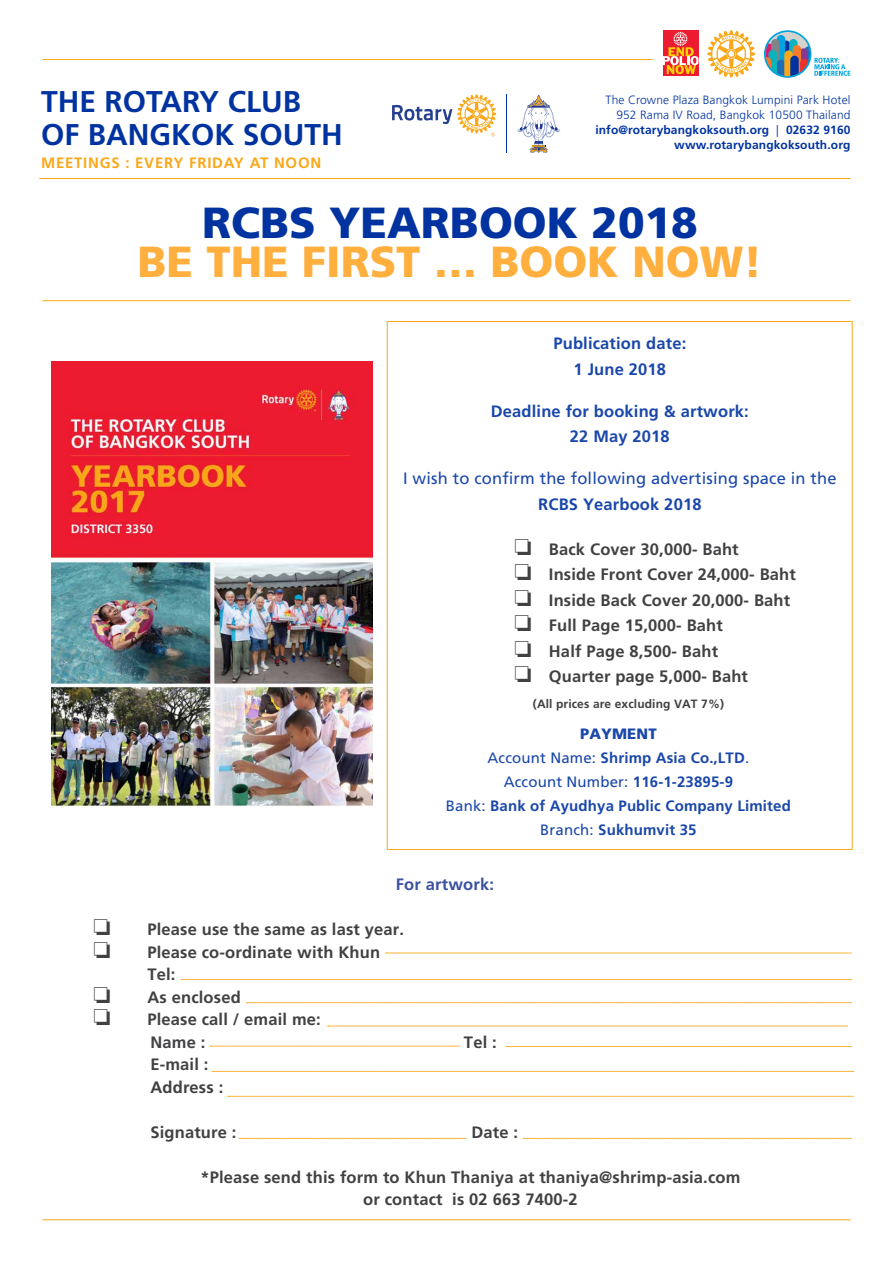
<style>
.page{position:relative;width:893px;height:1263px;background:#fff}
.page>*{position:absolute;margin:0;border:0;box-sizing:border-box;transform-origin:0 0}
.t1{font:900 43.5px "Frutiger LT Std";color:#ffaf3e}
.t2{font:900 43.5px "Frutiger LT Std";color:#0033a0}
.t3{font:700 30px/33px "Frutiger LT Std";color:#0033a0}
.t4{font:700 16.5px/25.5px "Frutiger LT Std";letter-spacing:.01em;color:#414042}
.t5{font:700 16.5px/25.5px "Frutiger LT Std";letter-spacing:.01em;color:#1a47aa;text-align:center}
.t6{font:16.5px "Frutiger LT Std";letter-spacing:.01em;color:#1a47aa}
.t7{font:700 16.5px "Frutiger LT Std";letter-spacing:.01em;color:#39519f}
.t8{font:700 15px/24px "Frutiger LT Std";letter-spacing:.01em;color:#1a47aa;text-align:center}
.t9{font:700 15px "Frutiger LT Std";letter-spacing:.05em;color:#faa819}
.t10{font:300 12px/15px "Frutiger LT Std";letter-spacing:.01em;color:#0033a0;text-align:right}
.t11{font:700 12px "Frutiger LT Std";letter-spacing:.01em;color:#414042}
.s1{font-weight:700}
.s2{font-weight:900}
.s3{font-weight:400}
</style>
<div class="page">
<hr style="left:43px;top:59px;width:610px;height:1px;background:#faa819">
<svg style="left:707px;top:30px;width:48px;height:48px"></svg>
<div style="left:662px;top:30px;width:36px;height:46px;background:#ed1b2f"></div>
<svg style="left:662px;top:32px;width:36px;height:42px"></svg>
<svg style="left:764px;top:30px;width:86px;height:48px"></svg>
<hr style="left:39px;top:178px;width:812px;height:1px;background:#faa819">
<svg style="left:517px;top:95px;width:43px;height:58px"></svg>
<hr style="left:506px;top:94px;width:1px;height:59px;background:#0033a0">
<svg style="left:392px;top:94px;width:104px;height:42px"></svg>
<svg style="left:386px;top:953px;width:465px;height:1px"></svg>
<svg style="left:181px;top:979px;width:670px;height:1px"></svg>
<svg style="left:247px;top:1002px;width:604px;height:1px"></svg>
<svg style="left:328px;top:1026px;width:519px;height:1px"></svg>
<svg style="left:212px;top:1071px;width:642px;height:1px"></svg>
<svg style="left:228px;top:1096px;width:626px;height:1px"></svg>
<svg style="left:523px;top:1138px;width:328px;height:1px"></svg>
<svg style="left:239px;top:1138px;width:227px;height:1px"></svg>
<svg style="left:506px;top:1046px;width:345px;height:1px"></svg>
<svg style="left:210px;top:1046px;width:249px;height:1px"></svg>
<hr style="left:43px;top:300px;width:807px;height:1px;background:#faa819">
<hr style="left:43px;top:1219px;width:808px;height:1px;background:#faa819">
<img style="left:52px;top:361px;width:320px;height:445px">
<h2 class="t3" style="left:41px;top:86px;width:303px">THE ROTARY CLUB<br>OF BANGKOK SOUTH</h2>
<p class="t10" style="left:595px;top:92px;width:257px">The Crowne Plaza Bangkok Lumpini Park Hotel 952 Rama IV Road, Bangkok 10500 Thailand <span class="s1">info@rotarybangkoksouth.org</span> | <span class="s1">02632 9160 www.rotarybangkoksouth.org</span></p>
<p class="t9" style="left:41px;top:154px;width:282px">MEETINGS : EVERY FRIDAY AT NOON</p>
<h1 class="t2" style="left:202px;top:196px;width:497px">RCBS YEARBOOK 2018</h1>
<h1 class="t1" style="left:138px;top:235px;width:626px">BE THE FIRST … BOOK NOW!</h1>
<p class="t5" style="left:553px;top:331px;width:134px">Publication date:<br>1 June 2018</p>
<p class="t5" style="left:491px;top:398px;width:260px">Deadline for booking &amp; artwork:<br>22 May 2018</p>
<p class="t6" style="left:403px;top:469px;width:435px">I wish to confirm the following advertising space in the</p>
<p class="t5" style="left:538px;top:491px;width:165px">RCBS Yearbook 2018</p>
<p class="t4" style="left:514px;top:536px;width:283px">❏ Back Cover 30,000- Baht<br>❏ Inside Front Cover 24,000- Baht ❏ Inside Back Cover 20,000- Baht ❏ Full Page 15,000- Baht<br>❏ Half Page 8,500- Baht<br>❏ Quarter page 5,000- Baht</p>
<p class="t11" style="left:533px;top:696px;width:193px">(All prices are excluding VAT 7%)</p>
<p class="t8" style="left:446px;top:722px;width:346px"><span class="s2">PAYMENT<br></span><span class="s3">Account Name:</span> Shrimp Asia Co.,LTD<span class="s3">.<br>Account Number:</span> 116-1-23895-9<br><span class="s3">Bank:</span> Bank of Ayudhya Public Company Limited<br><span class="s3">Branch:</span> Sukhumvit 35</p>
<p class="t7" style="left:396px;top:875px;width:100px">For artwork:</p>
<p class="t4" style="left:147px;top:917px;width:258px">Please use the same as last year.</p>
<p class="t4" style="left:147px;top:941px;width:234px;line-height:22.5px">Please co-ordinate with Khun<br>Tel:</p>
<p class="t4" style="left:147px;top:984px;width:95px">As enclosed</p>
<p class="t4" style="left:147px;top:1008px;width:175px;line-height:22.5px">Please call / email me:<br>Name :</p>
<p class="t4" style="left:464px;top:1029px;width:34px">Tel :</p>
<p class="t4" style="left:150px;top:1053px;width:74px;line-height:22.5px">E-mail :<br>Address :</p>
<p class="t4" style="left:150px;top:1119px;width:88px">Signature :</p>
<p class="t4" style="left:471px;top:1119px;width:48px">Date :</p>
<p class="t4" style="left:200px;top:1166px;width:541px;line-height:22.5px;text-align:center">*Please send this form to Khun Thaniya at thaniya@shrimp-asia.com or contact is 02 663 7400-2</p>
</div>
